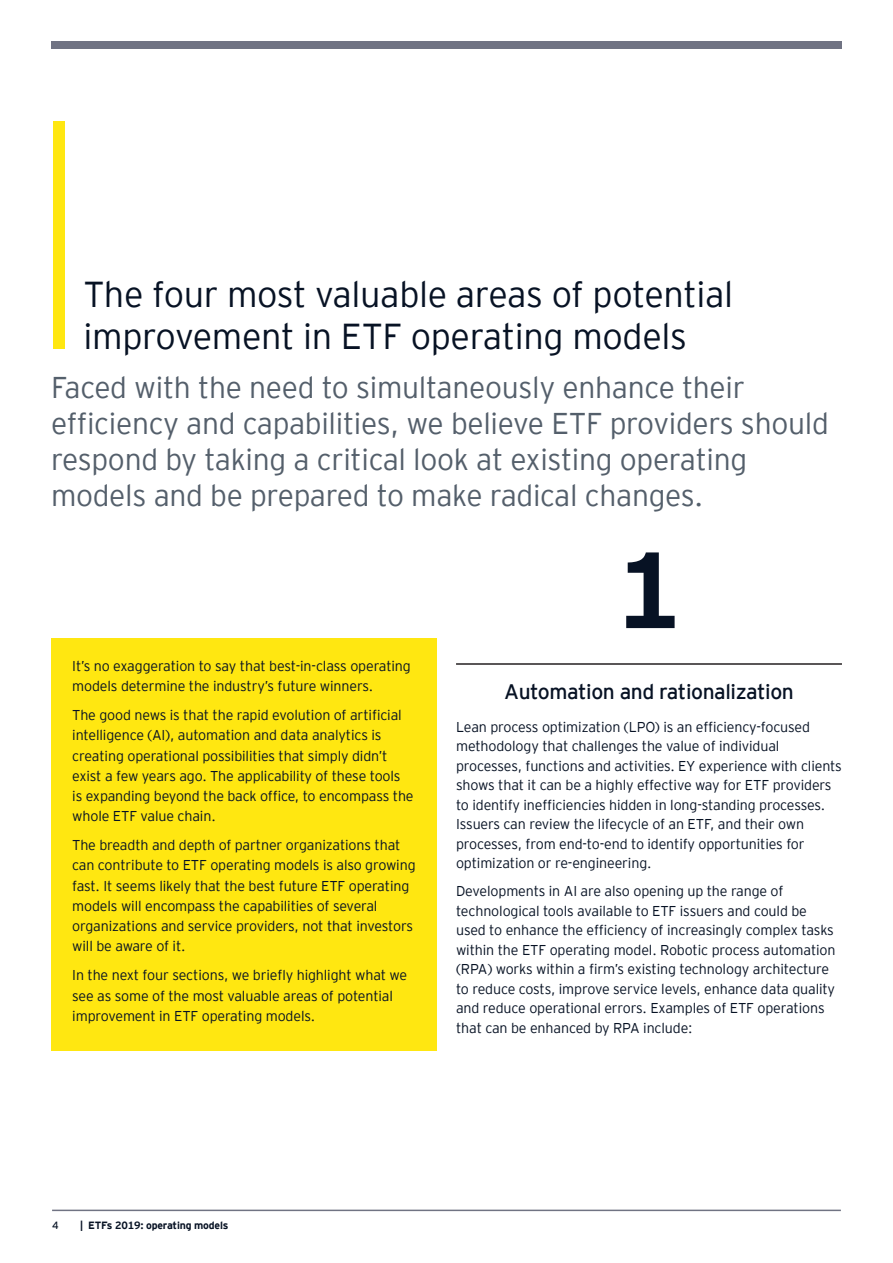
<style>
.page{position:relative;width:893px;height:1263px;background:#fff}
.page>*{position:absolute;margin:0;border:0;box-sizing:border-box;transform-origin:0 0}
.F_Body_copy{font:700 108px "EY Interstate";color:#071224}
.BoldHeader{font:300 36px/42px "EY Interstate";letter-spacing:-.01em;color:#071224}
.B_Stand_First{font:300 30px/36px "EY Interstate";letter-spacing:-.01em;color:#545f6b}
.C_Subhead_1{font:21px "EY Interstate";letter-spacing:-.02em;color:#071224}
.F_Body_copy-2{font:300 14.25px/19.5px "EY Interstate";letter-spacing:-.01em;color:#071224}
.t1{font:700 10.5px "EY Interstate";letter-spacing:-.02em;color:#071224}
.t2{font:10.5px "EY Interstate";color:#071224}
</style>
<div class="page">
<div style="left:51px;top:41px;width:791px;height:8px;background:#707383"></div>
<div style="left:53px;top:121px;width:12px;height:228px;background:#ffe711"></div>
<div style="left:51px;top:638px;width:386px;height:413px;background:#ffe711"></div>
<hr style="left:456px;top:663px;width:386px;height:2px;background:#231f20">
<hr style="left:52px;top:1209px;width:789px;height:2px;background:#707383">
<p class="BoldHeader" style="left:84px;top:271px;width:651px">The four most valuable areas of potential improvement in ETF operating models</p>
<p class="B_Stand_First" style="left:51px;top:368px;width:779px">Faced with the need to simultaneously enhance their efficiency and capabilities, we believe ETF providers should respond by taking a critical look at existing operating models and be prepared to make radical changes.</p>
<p class="F_Body_copy-2" style="left:72px;top:655px;width:340px;line-height:20.2px">It’s no exaggeration to say that best-in-class operating models determine the industry’s future winners.</p>
<p class="F_Body_copy-2" style="left:72px;top:704px;width:343px;line-height:20.2px">The good news is that the rapid evolution of artificial intelligence (AI), automation and data analytics is creating operational possibilities that simply didn’t exist a few years ago. The applicability of these tools is expanding beyond the back office, to encompass the whole ETF value chain.</p>
<p class="F_Body_copy-2" style="left:72px;top:834px;width:345px;line-height:20.2px">The breadth and depth of partner organizations that can contribute to ETF operating models is also growing fast. It seems likely that the best future ETF operating models will encompass the capabilities of several organizations and service providers, not that investors will be aware of it.</p>
<p class="F_Body_copy-2" style="left:72px;top:964px;width:336px;line-height:20.2px">In the next four sections, we briefly highlight what we see as some of the most valuable areas of potential improvement in ETF operating models.</p>
<p class="F_Body_copy" style="left:615px;top:512px;width:68px">1</p>
<p class="C_Subhead_1" style="left:504px;top:677px;width:291px">Automation and rationalization</p>
<p class="F_Body_copy-2" style="left:456px;top:716px;width:387px">Lean process optimization (LPO) is an efficiency-focused methodology that challenges the value of individual processes, functions and activities. EY experience with clients shows that it can be a highly effective way for ETF providers to identify inefficiencies hidden in long-standing processes.<br>Issuers can review the lifecycle of an ETF, and their own processes, from end-to-end to identify opportunities for optimization or re-engineering.</p>
<p class="F_Body_copy-2" style="left:456px;top:880px;width:381px">Developments in AI are also opening up the range of technological tools available to ETF issuers and could be used to enhance the efficiency of increasingly complex tasks within the ETF operating model. Robotic process automation (RPA) works within a firm’s existing technology architecture to reduce costs, improve service levels, enhance data quality and reduce operational errors. Examples of ETF operations that can be enhanced by RPA include:</p>
<p class="t2" style="left:52px;top:1218px;width:8px">4</p>
<p class="t1" style="left:80px;top:1217px;width:150px">| ETFs 2019: operating models</p>
</div>
